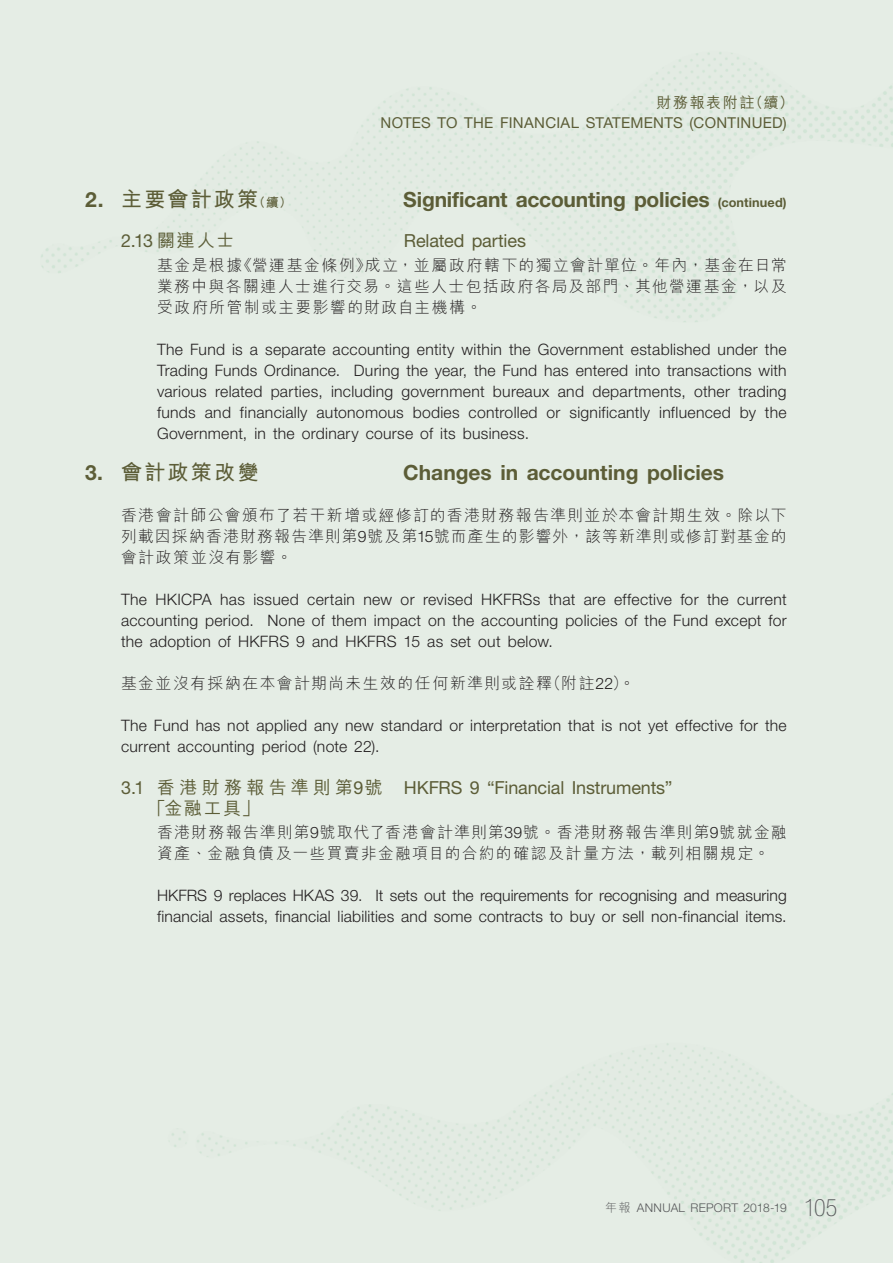
<style>
.page{position:relative;width:893px;height:1263px;background:#e5ede5}
.page>*{position:absolute;margin:0;border:0;box-sizing:border-box;transform-origin:0 0}
.t1{font:700 21px "Helvetica Neue LT Std";letter-spacing:-.005em;color:#5c5d37}
.t2{font:700 21px "M Hei HK";letter-spacing:.115em;color:#5c5d37}
.t3{font:18px "Helvetica Neue LT Std";letter-spacing:-.01em;color:#5c5d37}
.t4{font:500 18px/21px "M Hei HK";letter-spacing:.24em;color:#5c5d37}
.t5{font:300 15.75px/21px "Helvetica Neue LT Std";letter-spacing:.01em;color:#231f20;text-align:justify}
.t6{font:300 15.75px/21px "M Hei HK";letter-spacing:.09em;color:#231f20;text-align:justify}
.t7{font:15px "Helvetica Neue LT Std";letter-spacing:.02em;color:#5c5d37}
.t8{font:500 15px "M Hei HK";letter-spacing:.105em;color:#5c5d37}
.t9{font:300 12px "Helvetica Neue LT Std";letter-spacing:.025em;color:#57585a}
.s1{font-family:"Helvetica Neue LT Std"}
.s2{font-size:12.75px}
.s3{font-family:"M Hei HK";font-weight:500}
.s4{font-family:"Helvetica Neue LT Std";font-weight:400}
.s5{font-family:"M Hei HK"}
.s6{font-weight:100;font-stretch:condensed;font-size:24px}
</style>
<div class="page">
<p class="t8" style="left:656px;top:92px;width:139px">財務報表附註（續）</p>
<p class="t7" style="left:381px;top:113px;width:408px">NOTES TO THE FINANCIAL STATEMENTS (CONTINUED)</p>
<h1 class="t2" style="left:85px;top:184px;width:209px"><span class="s1">2.</span> 主要會計政策<span class="s2">（續）</span></h1>
<h1 class="t1" style="left:403px;top:186px;width:385px">Significant accounting policies <span class="s2">(continued)</span></h1>
<h2 class="t3" style="left:121px;top:230px;width:115px">2.13 <span class="s3">關連人士</span></h2>
<h2 class="t3" style="left:404px;top:230px;width:124px">Related parties</h2>
<p class="t6" style="left:157px;top:254px;width:631px">基金是根據《營運基金條例》成立，並屬政府轄下的獨立會計單位。年內，基金在日常業務中與各關連人士進行交易。這些人士包括政府各局及部門、其他營運基金，以及受政府所管制或主要影響的財政自主機構。</p>
<p class="t5" style="left:157px;top:338px;width:631px">The Fund is a separate accounting entity within the Government established under the Trading Funds Ordinance. During the year, the Fund has entered into transactions with various related parties, including government bureaux and departments, other trading funds and financially autonomous bodies controlled or significantly influenced by the Government, in the ordinary course of its business.</p>
<h1 class="t2" style="left:85px;top:457px;width:175px"><span class="s1">3.</span> 會計政策改變</h1>
<h1 class="t1" style="left:403px;top:460px;width:322px">Changes in accounting policies</h1>
<p class="t6" style="left:121px;top:504px;width:667px">香港會計師公會頒布了若干新增或經修訂的香港財務報告準則並於本會計期生效。除以下列載因採納香港財務報告準則第<span class="s1">9</span>號及第<span class="s1">15</span>號而產生的影響外，該等新準則或修訂對基金的會計政策並沒有影響。</p>
<p class="t5" style="left:121px;top:588px;width:667px">The HKICPA has issued certain new or revised HKFRSs that are effective for the current accounting period. None of them impact on the accounting policies of the Fund except for the adoption of HKFRS 9 and HKFRS 15 as set out below.</p>
<p class="t6" style="left:121px;top:672px;width:515px">基金並沒有採納在本會計期尚未生效的任何新準則或詮釋（附註<span class="s1">22</span>）。</p>
<p class="t5" style="left:121px;top:714px;width:667px">The Fund has not applied any new standard or interpretation that is not yet effective for the current accounting period (note 22).</p>
<h2 class="t4" style="left:148px;top:775px;width:236px;text-indent:-27px"><span class="s4">3.1</span> 香港財務報告準則第<span class="s4">9</span>號「金融工具」</h2>
<h2 class="t3" style="left:404px;top:776px;width:270px">HKFRS 9 “Financial Instruments”</h2>
<p class="t6" style="left:157px;top:822px;width:631px">香港財務報告準則第<span class="s1">9</span>號取代了香港會計準則第<span class="s1">39</span>號。香港財務報告準則第<span class="s1">9</span>號就金融資產、金融負債及一些買賣非金融項目的合約的確認及計量方法，載列相關規定。</p>
<p class="t5" style="left:157px;top:885px;width:631px">HKFRS 9 replaces HKAS 39. It sets out the requirements for recognising and measuring financial assets, financial liabilities and some contracts to buy or sell non-financial items.</p>
<p class="t9" style="left:605px;top:1201px;width:233px"><span class="s5">年報</span> ANNUAL REPORT 2018-19 <span class="s6">105</span></p>
</div>
